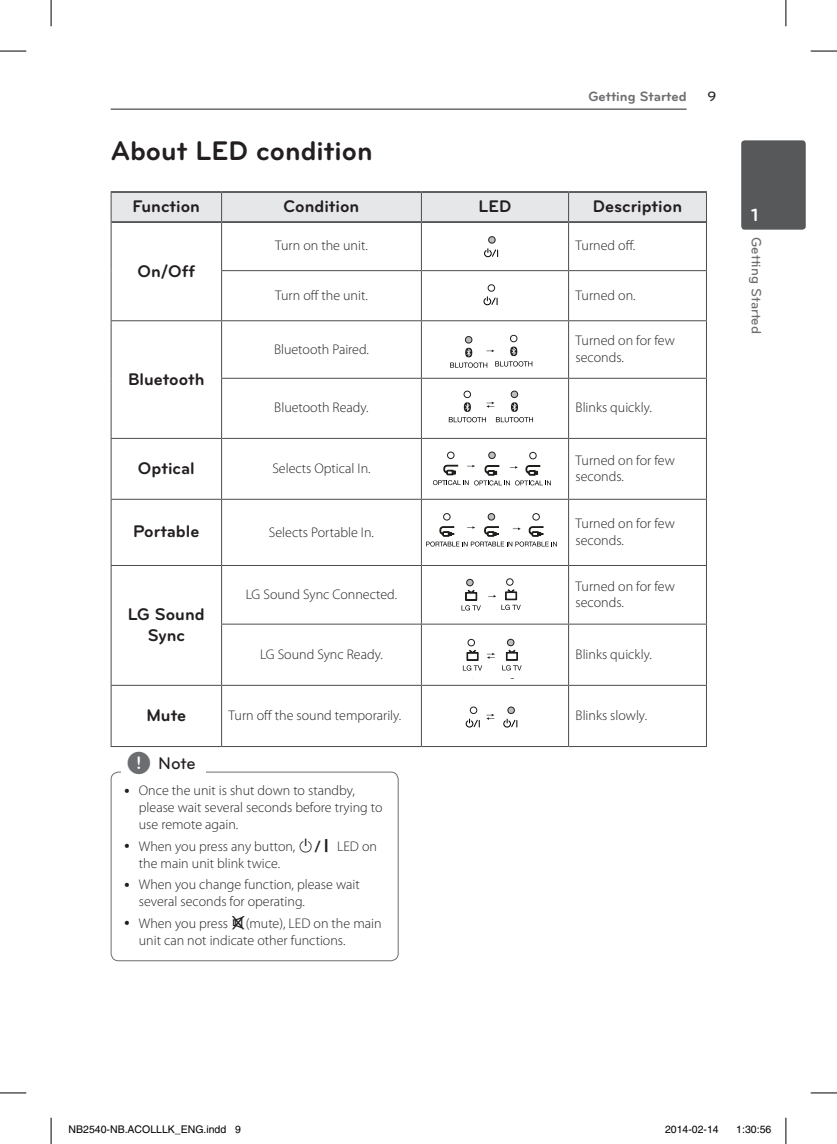
<style>
.page{position:relative;width:837px;height:1144px;background:#fff}
.page>*{position:absolute;margin:0;border:0;box-sizing:border-box;transform-origin:0 0}
.Title_1{font:700 28px "Bryant LG";color:#231f20}
.t1{font:700 18.38px "Bryant LG";color:#fff}
.Title_3{font:700 17.5px/21px "Bryant LG";color:#231f20;text-align:center}
.t2{font:500 17.5px "Bryant LG";color:#231f20}
.Content_text_Light{font:300 14px/16.8px "Myriad Pro";color:#231f20}
.t3{font:700 14px "Bryant LG";color:#6c6d70}
.t4{font:500 14px "Bryant LG";color:#6c6d70}
.t5{font:500 14px "Bryant LG";color:#231f20}
.t6{font:10.5px "Helvetica";color:#000}
.s1{font-family:"UPSYS Common";font-weight:400;font-size:26.25px;color:#6c6d70}
.s2{font-family:"UPSYS Common";font-weight:400}
.s3{font-family:"UPSYS Font 2013 Basic";font-weight:400}
</style>
<div class="page">
<hr style="left:111px;top:109px;width:575px;height:1px;background:#231f20">
<div style="left:741px;top:140px;width:64px;height:90px;background:#57585a;border-radius:3px"></div>
<svg style="left:112px;top:321px;width:456px;height:57px"></svg>
<div style="left:221px;top:321px;width:200px;height:57px;background:#fff"></div>
<hr style="left:111px;top:191px;width:110px;height:2px;background:#4b4c4d">
<hr style="left:221px;top:191px;width:200px;height:2px;background:#4b4c4d">
<hr style="left:421px;top:191px;width:147px;height:2px;background:#4b4c4d">
<hr style="left:568px;top:191px;width:138px;height:2px;background:#4b4c4d">
<hr style="left:111px;top:321px;width:1px;height:57px;background:#4b4c4d">
<hr style="left:221px;top:321px;width:1px;height:57px;background:#4b4c4d">
<hr style="left:421px;top:321px;width:1px;height:57px;background:#4b4c4d">
<hr style="left:568px;top:321px;width:1px;height:57px;background:#4b4c4d">
<hr style="left:705px;top:321px;width:1px;height:57px;background:#4b4c4d">
<hr style="left:111px;top:746px;width:110px;height:1px;background:#4b4c4d">
<hr style="left:221px;top:746px;width:200px;height:1px;background:#4b4c4d">
<hr style="left:421px;top:746px;width:147px;height:1px;background:#4b4c4d">
<hr style="left:568px;top:746px;width:138px;height:1px;background:#4b4c4d">
<svg style="left:111px;top:192px;width:595px;height:129px"></svg>
<div style="left:487px;top:284px;width:8px;height:8px;border:1px solid #231f20;border-radius:50%"></div>
<div style="left:510px;top:335px;width:7px;height:7px;background:#fff;border-radius:50%"></div>
<div style="left:510px;top:335px;width:7px;height:7px;border:1px solid #231f20;border-radius:50%"></div>
<svg style="left:450px;top:347px;width:82px;height:21px"></svg>
<div style="left:465px;top:337px;width:7px;height:6px;background:#bcbdc0;border-radius:50%"></div>
<div style="left:465px;top:336px;width:7px;height:7px;border:1px solid #231f20;border-radius:50%"></div>
<svg style="left:111px;top:378px;width:595px;height:368px"></svg>
<div style="left:111px;top:772px;width:287px;height:189px;border:1px solid #6c6d70;border-radius:7px"></div>
<div style="left:121px;top:760px;width:85px;height:19px;background:#fff"></div>
<svg style="left:0;top:51px;width:26px;height:1px"></svg>
<svg style="left:810px;top:51px;width:26px;height:1px"></svg>
<svg style="left:0;top:1092px;width:26px;height:1px"></svg>
<svg style="left:810px;top:1092px;width:26px;height:1px"></svg>
<svg style="left:51px;top:0;width:1px;height:26px"></svg>
<svg style="left:51px;top:1118px;width:1px;height:26px"></svg>
<svg style="left:785px;top:0;width:1px;height:26px"></svg>
<svg style="left:785px;top:1118px;width:1px;height:26px"></svg>
<p class="Title_1" style="left:111px;top:133px;width:263px">About LED condition</p>
<p class="t3" style="left:588px;top:88px;width:100px">Getting Started</p>
<p class="t5" style="left:707px;top:88px;width:10px">9</p>
<p class="Title_3" style="left:133px;top:196px;width:69px">Function</p>
<p class="Title_3" style="left:283px;top:196px;width:77px">Condition</p>
<p class="Title_3" style="left:478px;top:196px;width:34px">LED</p>
<p class="Title_3" style="left:592px;top:196px;width:91px">Description</p>
<p class="Title_3" style="left:137px;top:260px;width:59px">On/Off</p>
<p class="Title_3" style="left:128px;top:368px;width:78px">Bluetooth</p>
<p class="Content_text_Light" style="left:275px;top:237px;width:94px">Turn on the unit.</p>
<p class="Content_text_Light" style="left:575px;top:237px;width:61px">Turned off.</p>
<p class="Content_text_Light" style="left:275px;top:287px;width:94px">Turn off the unit.</p>
<p class="Content_text_Light" style="left:575px;top:287px;width:61px">Turned on.</p>
<p class="Content_text_Light" style="left:274px;top:340px;width:96px">Bluetooth Paired.</p>
<p class="Content_text_Light" style="left:575px;top:332px;width:101px">Turned on for few seconds.</p>
<p class="Content_text_Light" style="left:274px;top:399px;width:96px">Bluetooth Ready.</p>
<p class="Content_text_Light" style="left:575px;top:399px;width:78px">Blinks quickly.</p>
<p class="Title_3" style="left:138px;top:458px;width:58px">Optical</p>
<p class="Content_text_Light" style="left:272px;top:460px;width:100px">Selects Optical In.</p>
<p class="Content_text_Light" style="left:575px;top:451px;width:101px">Turned on for few seconds.</p>
<p class="Title_3" style="left:133px;top:521px;width:68px">Portable</p>
<p class="Content_text_Light" style="left:269px;top:523px;width:107px">Selects Portable In.</p>
<p class="Content_text_Light" style="left:575px;top:515px;width:101px">Turned on for few seconds.</p>
<p class="Title_3" style="left:128px;top:604px;width:78px">LG Sound<br>Sync</p>
<p class="Content_text_Light" style="left:246px;top:586px;width:153px">LG Sound Sync Connected.</p>
<p class="Content_text_Light" style="left:575px;top:577px;width:101px">Turned on for few seconds.</p>
<p class="Content_text_Light" style="left:260px;top:646px;width:124px">LG Sound Sync Ready.</p>
<p class="Content_text_Light" style="left:575px;top:646px;width:78px">Blinks quickly.</p>
<p class="Title_3" style="left:146px;top:705px;width:41px">Mute</p>
<p class="Content_text_Light" style="left:228px;top:707px;width:174px">Turn off the sound temporarily.</p>
<p class="Content_text_Light" style="left:575px;top:707px;width:73px">Blinks slowly.</p>
<p class="t2" style="left:126px;top:752px;width:71px"><span class="s1">,</span> Note</p>
<p class="Content_text_Light" style="left:139px;top:782px;width:245px">Once the unit is shut down to standby, please wait several seconds before trying to use remote again.</p>
<p class="Content_text_Light" style="left:139px;top:837px;width:239px">When you press any button, <span class="s2">1/!</span> LED on the main unit blink twice.</p>
<p class="Content_text_Light" style="left:139px;top:876px;width:222px">When you change function, please wait several seconds for operating.</p>
<p class="Content_text_Light" style="left:139px;top:915px;width:244px">When you press <span class="s3">i</span>(mute), LED on the main unit can not indicate other functions.</p>
<h2 class="t1" style="left:751px;top:204px;width:9px">1</h2>
<p class="t4" style="left:764px;top:237px;width:98px;rotate:90deg">Getting Started</p>
<p class="t6" style="left:69px;top:1124px;width:174px">NB2540-NB.ACOLLLK_ENG.indd 9</p>
<p class="t6" style="left:664px;top:1124px;width:55px">2014-02-14</p>
<p class="t6" style="left:736px;top:1124px;width:37px">1:30:56</p>
</div>
